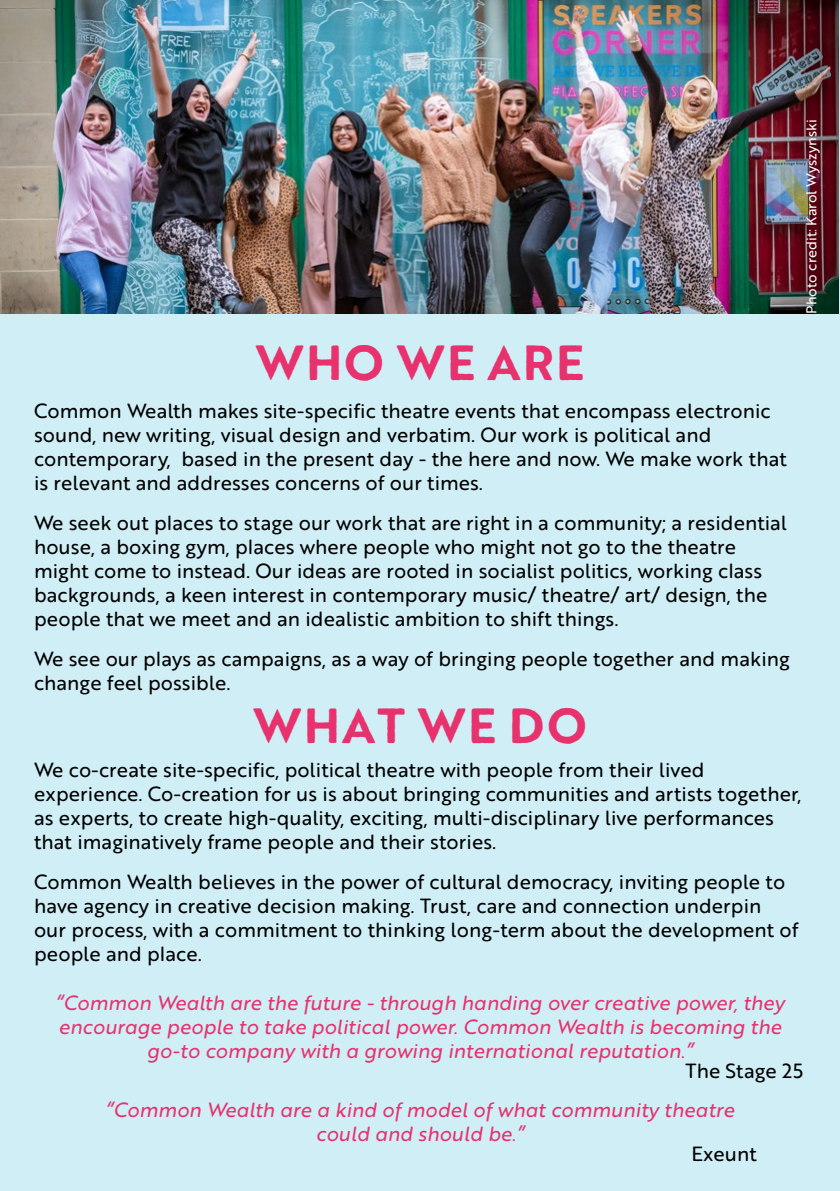
<style>
.page{position:relative;width:840px;height:1191px;background:#fff}
.page>*{position:absolute;margin:0;border:0;box-sizing:border-box;transform-origin:0 0}
.t1{font:700 48px "Brother 1816 Printed";letter-spacing:.04em;color:#e8326e}
.t2{font:20px/24px "Brother 1816 Printed";color:#000}
.t3{font:20px/24px "Brother 1816 Printed Regular Itali";color:#e8326e;text-align:center}
.t4{font:14px "Brother 1816 Printed";color:#fff}
</style>
<div class="page">
<div style="left:0;top:0;width:839px;height:1191px;background:#cfeef6"></div>
<img style="left:0;top:0;width:837px;height:313px">
<h1 class="t1" style="left:255px;top:326px;width:330px">WHO WE ARE</h1>
<p class="t2" style="left:34px;top:398px;width:754px">Common Wealth makes site-specific theatre events that encompass electronic sound, new writing, visual design and verbatim. Our work is political and contemporary, based in the present day - the here and now. We make work that is relevant and addresses concerns of our times.</p>
<p class="t2" style="left:34px;top:510px;width:754px">We seek out places to stage our work that are right in a community; a residential house, a boxing gym, places where people who might not go to the theatre might come to instead. Our ideas are rooted in socialist politics, working class backgrounds, a keen interest in contemporary music/ theatre/ art/ design, the people that we meet and an idealistic ambition to shift things.</p>
<p class="t2" style="left:34px;top:646px;width:757px">We see our plays as campaigns, as a way of bringing people together and making change feel possible.</p>
<h1 class="t1" style="left:253px;top:688px;width:335px">WHAT WE DO</h1>
<p class="t4" style="left:800px;top:313px;width:195px;rotate:-90deg">Photo credit: Karol Wyszynski</p>
<p class="t2" style="left:34px;top:756px;width:768px">We co-create site-specific, political theatre with people from their lived experience. Co-creation for us is about bringing communities and artists together, as experts, to create high-quality, exciting, multi-disciplinary live performances that imaginatively frame people and their stories.</p>
<p class="t2" style="left:34px;top:868px;width:765px">Common Wealth believes in the power of cultural democracy, inviting people to have agency in creative decision making. Trust, care and connection underpin our process, with a commitment to thinking long-term about the development of people and place.</p>
<p class="t3" style="left:55px;top:990px;width:730px">“Common Wealth are the future - through handing over creative power, they encourage people to take political power. Common Wealth is becoming the go-to company with a growing international reputation.”</p>
<p class="t2" style="left:685px;top:1058px;width:119px">The Stage 25</p>
<p class="t3" style="left:105px;top:1096px;width:630px">“Common Wealth are a kind of model of what community theatre could and should be.”</p>
<p class="t2" style="left:691px;top:1140px;width:67px">Exeunt</p>
</div>
